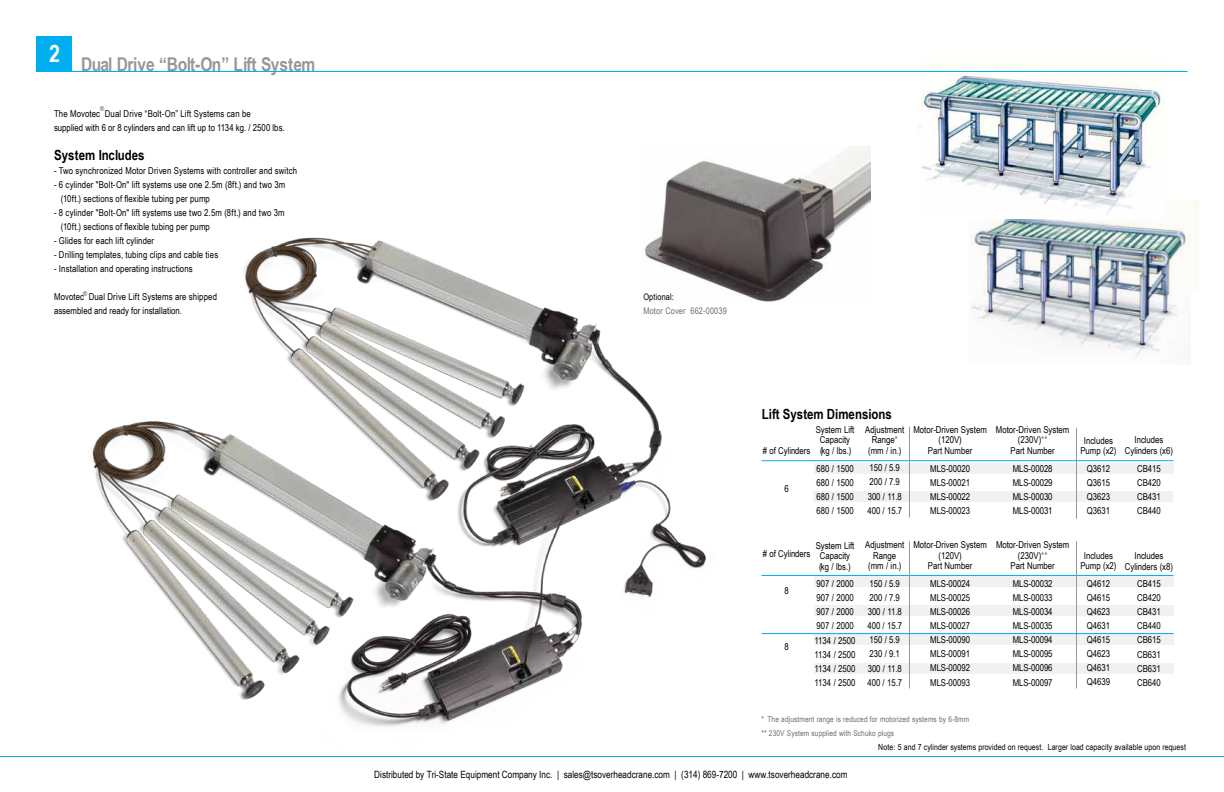
<style>
.page{position:relative;width:1224px;height:792px;background:#fff}
.page>*{position:absolute;margin:0;border:0;box-sizing:border-box;transform-origin:0 0}
.t1{font:700 19px "Arial Narrow";letter-spacing:-.03em;color:#95979a}
.t2{font:700 14px "Arial Narrow";color:#000}
.t3{font:10px "Arial Narrow";color:#000}
.t4{font:9.5px/14.1px "Arial Narrow";color:#000;text-align:center}
.t5{font:9px "Arial Narrow";letter-spacing:.015em;color:#6d6e71}
.t6{font:9px "Arial Narrow";letter-spacing:.015em;color:#000}
.t7{font:8.5px "Arial Narrow";letter-spacing:.01em;color:#000}
.t8{font:8px/14.1px "Arial Narrow";letter-spacing:.015em;color:#6d6e71}
.t9{font:700 6.8px "Arial Narrow";color:#6d6e71}
.s1{color:#6d6e71}
</style>
<div class="page">
<div style="left:814px;top:576px;width:360px;height:11px;background:#f1f1f2"></div>
<div style="left:814px;top:605px;width:360px;height:11px;background:#f1f1f2"></div>
<div style="left:814px;top:634px;width:360px;height:11px;background:#f1f1f2"></div>
<div style="left:814px;top:663px;width:360px;height:11px;background:#f1f1f2"></div>
<div style="left:813px;top:491px;width:360px;height:11px;background:#f1f1f2"></div>
<img style="left:971px;top:200px;width:228px;height:157px">
<img style="left:92px;top:237px;width:678px;height:490px">
<div style="left:814px;top:463px;width:360px;height:10px;background:#f1f1f2"></div>
<div style="left:36px;top:36px;width:36px;height:36px;background:#00aeef"></div>
<img style="left:918px;top:69px;width:246px;height:150px">
<hr style="left:0;top:756px;width:1224px;height:1px;background:#00aeef">
<hr style="left:761px;top:460px;width:413px;height:1px;background:#00aeef">
<hr style="left:761px;top:575px;width:413px;height:1px;background:#00aeef">
<hr style="left:909px;top:427px;width:1px;height:90px;background:#95979a">
<hr style="left:1076px;top:428px;width:1px;height:91px;background:#95979a">
<img style="left:642px;top:146px;width:228px;height:156px">
<hr style="left:36px;top:71px;width:1152px;height:1px;background:#00aeef">
<hr style="left:909px;top:541px;width:1px;height:147px;background:#95979a">
<hr style="left:1076px;top:541px;width:1px;height:147px;background:#95979a">
<hr style="left:762px;top:633px;width:412px;height:1px;background:#00aeef">
<h1 class="t1" style="left:49px;top:50px;width:268px"><sup>2</sup> Dual Drive “Bolt-On” Lift System</h1>
<p class="t9" style="left:100px;top:103px;width:6px">®</p>
<p class="t4" style="left:54px;top:106px;width:232px;text-align:left">The Movotec Dual Drive “Bolt-On” Lift Systems can be<br>supplied with 6 or 8 cylinders and can lift up to 1134 kg. / 2500 lbs.</p>
<h2 class="t2" style="left:54px;top:144px;width:92px">System Includes</h2>
<p class="t4" style="left:54px;top:163px;width:245px">- Two synchronized Motor Driven Systems with controller and switch</p>
<p class="t4" style="left:61px;top:177px;width:226px;text-align:left;text-indent:-7px">- 6 cylinder "Bolt-On" lift systems use one 2.5m (8ft.) and two 3m (10ft.) sections of flexible tubing per pump</p>
<p class="t4" style="left:61px;top:205px;width:225px;text-align:left;text-indent:-7px">- 8 cylinder "Bolt-On" lift systems use two 2.5m (8ft.) and two 3m (10ft.) sections of flexible tubing per pump</p>
<p class="t4" style="left:54px;top:233px;width:102px">- Glides for each lift cylinder</p>
<p class="t4" style="left:54px;top:247px;width:166px">- Drilling templates, tubing clips and cable ties</p>
<p class="t4" style="left:54px;top:261px;width:140px">- Installation and operating instructions</p>
<p class="t4" style="left:54px;top:289px;width:165px;text-align:left">Movotec Dual Drive Lift Systems are shipped assembled and ready for installation.</p>
<p class="t9" style="left:83px;top:289px;width:6px">®</p>
<p class="t6" style="left:643px;top:290px;width:32px">Optional:</p>
<p class="t5" style="left:643px;top:304px;width:85px">Motor Cover 662-00039</p>
<h2 class="t2" style="left:762px;top:403px;width:132px">Lift System Dimensions</h2>
<p class="t4" style="left:816px;top:424px;width:40px;line-height:10.5px">System Lift<br>Capacity (kg / lbs.)</p>
<p class="t4" style="left:816px;top:461px;width:39px;text-align:justify">680 / 1500<br>680 / 1500<br>680 / 1500<br>680 / 1500</p>
<p class="t4" style="left:816px;top:540px;width:40px;line-height:10.5px">System Lift<br>Capacity (kg / lbs.)</p>
<p class="t4" style="left:815px;top:576px;width:43px;text-align:left">907 / 2000<br>907 / 2000<br>907 / 2000<br>907 / 2000<br>1134 / 2500<br>1134 / 2500<br>1134 / 2500<br>1134 / 2500</p>
<p class="t4" style="left:865px;top:424px;width:40px;line-height:10.5px">Adjustment<br>Range<span class="s1">* </span>(mm / in.)</p>
<p class="t4" style="left:867px;top:461px;width:36px;text-align:left">150 / 5.9<br>200 / 7.9<br>300 / 11.8<br>400 / 15.7</p>
<p class="t4" style="left:865px;top:539px;width:40px;line-height:10.5px">Adjustment<br>Range (mm / in.)</p>
<p class="t4" style="left:867px;top:576px;width:36px;text-align:left">150 / 5.9<br>200 / 7.9<br>300 / 11.8<br>400 / 15.7<br>150 / 5.9<br>230 / 9.1<br>300 / 11.8<br>400 / 15.7</p>
<p class="t4" style="left:763px;top:444px;width:49px"># of Cylinders</p>
<p class="t4" style="left:784px;top:481px;width:6px">6</p>
<p class="t4" style="left:763px;top:546px;width:49px"># of Cylinders</p>
<p class="t4" style="left:784px;top:583px;width:6px">8</p>
<p class="t4" style="left:784px;top:640px;width:6px">8</p>
<p class="t4" style="left:913px;top:424px;width:75px;line-height:10.5px">Motor-Driven System (120V)<br>Part Number</p>
<p class="t4" style="left:930px;top:461px;width:41px;text-align:justify">MLS-00020<br>MLS-00021<br>MLS-00022<br>MLS-00023</p>
<p class="t4" style="left:913px;top:539px;width:75px;line-height:10.5px">Motor-Driven System (120V)<br>Part Number</p>
<p class="t4" style="left:930px;top:576px;width:41px;text-align:justify">MLS-00024<br>MLS-00025<br>MLS-00026<br>MLS-00027<br>MLS-00090<br>MLS-00091<br>MLS-00092<br>MLS-00093</p>
<p class="t4" style="left:996px;top:424px;width:75px;line-height:10.5px">Motor-Driven System (230V)<span class="s1">**<br></span>Part Number</p>
<p class="t4" style="left:1013px;top:461px;width:41px;text-align:justify">MLS-00028<br>MLS-00029<br>MLS-00030<br>MLS-00031</p>
<p class="t4" style="left:996px;top:539px;width:75px;line-height:10.5px">Motor-Driven System (230V)<span class="s1">**<br></span>Part Number</p>
<p class="t4" style="left:1013px;top:576px;width:41px;text-align:justify">MLS-00032<br>MLS-00033<br>MLS-00034<br>MLS-00035<br>MLS-00094<br>MLS-00095<br>MLS-00096<br>MLS-00097</p>
<p class="t4" style="left:1080px;top:435px;width:38px;line-height:10.5px">Includes<br>Pump (x2)</p>
<p class="t4" style="left:1087px;top:461px;width:25px;text-align:justify">Q3612<br>Q3615<br>Q3623<br>Q3631</p>
<p class="t4" style="left:1080px;top:550px;width:38px;line-height:10.5px">Includes<br>Pump (x2)</p>
<p class="t4" style="left:1087px;top:576px;width:25px;text-align:justify">Q4612<br>Q4615<br>Q4623<br>Q4631<br>Q4615<br>Q4623<br>Q4631<br>Q4639</p>
<p class="t4" style="left:1125px;top:434px;width:50px;line-height:10.5px">Includes<br>Cylinders (x6)</p>
<p class="t4" style="left:1137px;top:461px;width:25px;text-align:justify">CB415<br>CB420<br>CB431<br>CB440</p>
<p class="t4" style="left:1125px;top:550px;width:50px;line-height:10.5px">Includes<br>Cylinders (x8)</p>
<p class="t4" style="left:1137px;top:576px;width:25px;text-align:justify">CB415<br>CB420<br>CB431<br>CB440<br>CB615<br>CB631<br>CB631<br>CB640</p>
<p class="t8" style="left:761px;top:712px;width:209px">* The adjustment range is reduced for motorized systems by 6-8mm ** 230V System supplied with Schuko plugs</p>
<p class="t7" style="left:878px;top:741px;width:309px">Note: 5 and 7 cylinder systems provided on request. Larger load capacity available upon request</p>
<p class="t3" style="left:374px;top:767px;width:475px">Distributed by Tri-State Equipment Company Inc. | sales@tsoverheadcrane.com | (314) 869-7200 | www.tsoverheadcrane.com</p>
</div>
